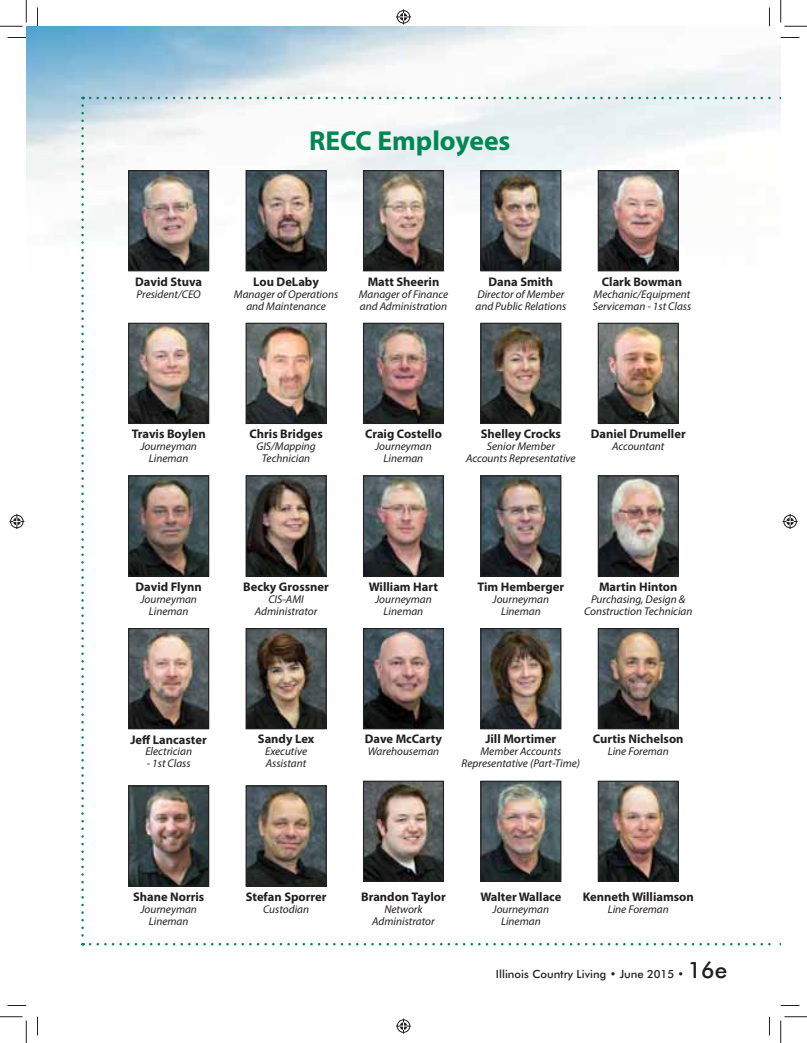
<style>
.page{position:relative;width:807px;height:1043px;background:#fff}
.page>*{position:absolute;margin:0;border:0;box-sizing:border-box;transform-origin:0 0}
.t1{font:700 27.5px "Myriad Pro";color:#008752}
.t2{font:700 12.5px "Myriad Pro";color:#231f20}
.t3{font:italic 11.25px/11.9px "Myriad Pro";color:#231f20;text-align:center}
.t4{font:500 11.25px "Futura BT";color:#231f20}
.s1{font-size:22.5px}
</style>
<div class="page">
<img style="left:26px;top:26px;width:754px;height:246px">
<svg style="left:90px;top:943px;width:691px;height:2px"></svg>
<svg style="left:90px;top:97px;width:691px;height:2px"></svg>
<svg style="left:81px;top:105px;width:3px;height:840px"></svg>
<img style="left:247px;top:172px;width:77px;height:97px">
<div style="left:245px;top:170px;width:81px;height:101px;border:1px solid #231f20"></div>
<img style="left:365px;top:172px;width:77px;height:97px">
<div style="left:363px;top:170px;width:81px;height:101px;border:1px solid #231f20"></div>
<img style="left:482px;top:172px;width:77px;height:97px">
<div style="left:480px;top:170px;width:81px;height:101px;border:1px solid #231f20"></div>
<img style="left:599px;top:172px;width:77px;height:97px">
<div style="left:597px;top:170px;width:81px;height:101px;border:1px solid #231f20"></div>
<img style="left:247px;top:325px;width:77px;height:97px">
<div style="left:245px;top:323px;width:81px;height:101px;border:1px solid #231f20"></div>
<img style="left:365px;top:325px;width:77px;height:97px">
<div style="left:363px;top:323px;width:81px;height:101px;border:1px solid #231f20"></div>
<img style="left:482px;top:325px;width:77px;height:97px">
<div style="left:480px;top:323px;width:81px;height:101px;border:1px solid #231f20"></div>
<img style="left:599px;top:325px;width:77px;height:97px">
<div style="left:597px;top:323px;width:81px;height:101px;border:1px solid #231f20"></div>
<img style="left:247px;top:477px;width:77px;height:97px">
<div style="left:245px;top:475px;width:81px;height:101px;border:1px solid #231f20"></div>
<img style="left:365px;top:477px;width:77px;height:97px">
<div style="left:363px;top:475px;width:81px;height:101px;border:1px solid #231f20"></div>
<img style="left:482px;top:477px;width:77px;height:97px">
<div style="left:480px;top:475px;width:81px;height:101px;border:1px solid #231f20"></div>
<img style="left:599px;top:477px;width:77px;height:97px">
<div style="left:597px;top:475px;width:81px;height:101px;border:1px solid #231f20"></div>
<img style="left:247px;top:630px;width:77px;height:97px">
<div style="left:245px;top:628px;width:81px;height:101px;border:1px solid #231f20"></div>
<img style="left:365px;top:630px;width:77px;height:97px">
<div style="left:363px;top:628px;width:81px;height:101px;border:1px solid #231f20"></div>
<img style="left:482px;top:630px;width:77px;height:97px">
<div style="left:480px;top:628px;width:81px;height:101px;border:1px solid #231f20"></div>
<img style="left:599px;top:630px;width:77px;height:97px">
<div style="left:597px;top:628px;width:81px;height:101px;border:1px solid #231f20"></div>
<img style="left:247px;top:787px;width:77px;height:97px">
<div style="left:245px;top:785px;width:81px;height:101px;border:1px solid #231f20"></div>
<img style="left:365px;top:782px;width:77px;height:98px">
<div style="left:363px;top:780px;width:81px;height:102px;border:1px solid #231f20"></div>
<img style="left:482px;top:782px;width:77px;height:98px">
<div style="left:480px;top:780px;width:81px;height:102px;border:1px solid #231f20"></div>
<img style="left:599px;top:782px;width:77px;height:98px">
<div style="left:597px;top:780px;width:81px;height:102px;border:1px solid #231f20"></div>
<img style="left:130px;top:325px;width:77px;height:97px">
<div style="left:128px;top:323px;width:81px;height:101px;border:1px solid #231f20"></div>
<img style="left:130px;top:477px;width:77px;height:97px">
<div style="left:128px;top:475px;width:81px;height:101px;border:1px solid #231f20"></div>
<img style="left:130px;top:630px;width:77px;height:97px">
<div style="left:128px;top:628px;width:81px;height:101px;border:1px solid #231f20"></div>
<img style="left:130px;top:787px;width:77px;height:97px">
<div style="left:128px;top:785px;width:81px;height:101px;border:1px solid #231f20"></div>
<img style="left:130px;top:172px;width:77px;height:97px">
<div style="left:128px;top:170px;width:81px;height:101px;border:1px solid #231f20"></div>
<svg style="left:8px;top:37px;width:18px;height:1px"></svg>
<svg style="left:780px;top:37px;width:19px;height:1px"></svg>
<svg style="left:8px;top:1005px;width:18px;height:1px"></svg>
<svg style="left:780px;top:1005px;width:19px;height:1px"></svg>
<svg style="left:37px;top:8px;width:1px;height:18px"></svg>
<svg style="left:37px;top:1016px;width:1px;height:19px"></svg>
<svg style="left:769px;top:8px;width:1px;height:18px"></svg>
<svg style="left:769px;top:1016px;width:1px;height:19px"></svg>
<svg style="left:0;top:0;width:27px;height:27px"></svg>
<svg style="left:0;top:1016px;width:27px;height:26px"></svg>
<svg style="left:780px;top:0;width:26px;height:27px"></svg>
<svg style="left:780px;top:1016px;width:26px;height:26px"></svg>
<svg style="left:396px;top:9px;width:15px;height:15px"></svg>
<svg style="left:396px;top:1018px;width:15px;height:15px"></svg>
<svg style="left:9px;top:514px;width:15px;height:15px"></svg>
<svg style="left:782px;top:514px;width:15px;height:15px"></svg>
<h1 class="t1" style="left:309px;top:131px;width:203px">RECC Employees</h1>
<p class="t2" style="left:135px;top:277px;width:68px">David Stuva</p>
<p class="t3" style="left:136px;top:289px;width:66px">President/CEO</p>
<p class="t2" style="left:253px;top:277px;width:67px">Lou DeLaby</p>
<p class="t3" style="left:234px;top:289px;width:106px">Manager of Operations and Maintenance</p>
<p class="t2" style="left:367px;top:277px;width:73px">Matt Sheerin</p>
<p class="t3" style="left:358px;top:289px;width:91px;text-align:left">Manager of Finance and Administration</p>
<p class="t2" style="left:488px;top:277px;width:66px">Dana Smith</p>
<p class="t3" style="left:475px;top:289px;width:92px;text-align:left">Director of Member and Public Re la tions</p>
<p class="t2" style="left:601px;top:277px;width:82px">Clark Bowman</p>
<p class="t3" style="left:592px;top:289px;width:100px;text-align:left">Mechanic/Equipment<br>Serviceman - 1st Class</p>
<p class="t2" style="left:132px;top:429px;width:75px">Travis Boylen</p>
<p class="t3" style="left:140px;top:442px;width:58px">Journeyman<br>Lineman</p>
<p class="t2" style="left:249px;top:429px;width:75px">Chris Bridges</p>
<p class="t3" style="left:256px;top:441px;width:61px">GIS/Mapping<br>Technician</p>
<p class="t2" style="left:365px;top:429px;width:78px">Craig Costello</p>
<p class="t3" style="left:375px;top:441px;width:58px">Journeyman<br>Lineman</p>
<p class="t2" style="left:480px;top:429px;width:82px">Shelley Crocks</p>
<p class="t3" style="left:466px;top:441px;width:111px">Senior Member<br>Accounts Representative</p>
<p class="t2" style="left:590px;top:429px;width:96px">Daniel Drumeller</p>
<p class="t3" style="left:612px;top:441px;width:54px">Accountant</p>
<p class="t2" style="left:135px;top:582px;width:68px">David Flynn</p>
<p class="t3" style="left:140px;top:594px;width:58px">Journeyman<br>Lineman</p>
<p class="t2" style="left:243px;top:582px;width:87px">Becky Grossner</p>
<p class="t3" style="left:255px;top:594px;width:64px">CIS-AMI<br>Administrator</p>
<p class="t2" style="left:369px;top:582px;width:71px">William Hart</p>
<p class="t3" style="left:375px;top:594px;width:58px">Journeyman<br>Lineman</p>
<p class="t2" style="left:477px;top:582px;width:88px">Tim Hemberger</p>
<p class="t3" style="left:492px;top:594px;width:58px">Journeyman<br>Lineman</p>
<p class="t2" style="left:598px;top:582px;width:80px">Martin Hinton</p>
<p class="t3" style="left:583px;top:594px;width:110px">Purchasing, Design &amp;<br>Construction Technician</p>
<p class="t2" style="left:130px;top:734px;width:78px">Jeff Lancaster</p>
<p class="t3" style="left:145px;top:747px;width:48px">Electrician</p>
<p class="t3" style="left:147px;top:758px;width:45px">- 1st Class</p>
<p class="t2" style="left:258px;top:734px;width:58px">Sandy Lex</p>
<p class="t3" style="left:265px;top:746px;width:44px;text-align:left">Executive<br>Assistant</p>
<p class="t2" style="left:365px;top:734px;width:79px">Dave McCarty</p>
<p class="t3" style="left:367px;top:746px;width:73px">Warehouseman</p>
<p class="t2" style="left:485px;top:734px;width:72px">Jill Mortimer</p>
<p class="t3" style="left:461px;top:746px;width:120px">Member Accounts<br>Representative (Part-Time)</p>
<p class="t2" style="left:592px;top:734px;width:92px">Curtis Nichelson</p>
<p class="t3" style="left:607px;top:746px;width:63px">Line Foreman</p>
<p class="t2" style="left:133px;top:891px;width:73px">Shane Norris</p>
<p class="t3" style="left:140px;top:904px;width:58px">Journeyman<br>Lineman</p>
<p class="t2" style="left:245px;top:892px;width:82px">Stefan Sporrer</p>
<p class="t3" style="left:263px;top:904px;width:48px">Custodian</p>
<p class="t2" style="left:361px;top:892px;width:86px">Brandon Taylor</p>
<p class="t3" style="left:372px;top:904px;width:64px">Network<br>Administrator</p>
<p class="t2" style="left:480px;top:892px;width:83px">Walter Wallace</p>
<p class="t3" style="left:492px;top:904px;width:58px">Journeyman<br>Lineman</p>
<p class="t2" style="left:582px;top:892px;width:113px">Kenneth Williamson</p>
<p class="t3" style="left:607px;top:904px;width:63px">Line Foreman</p>
<p class="t4" style="left:495px;top:968px;width:233px">Illinois Country Living • June 2015 • <span class="s1">16e</span></p>
</div>
